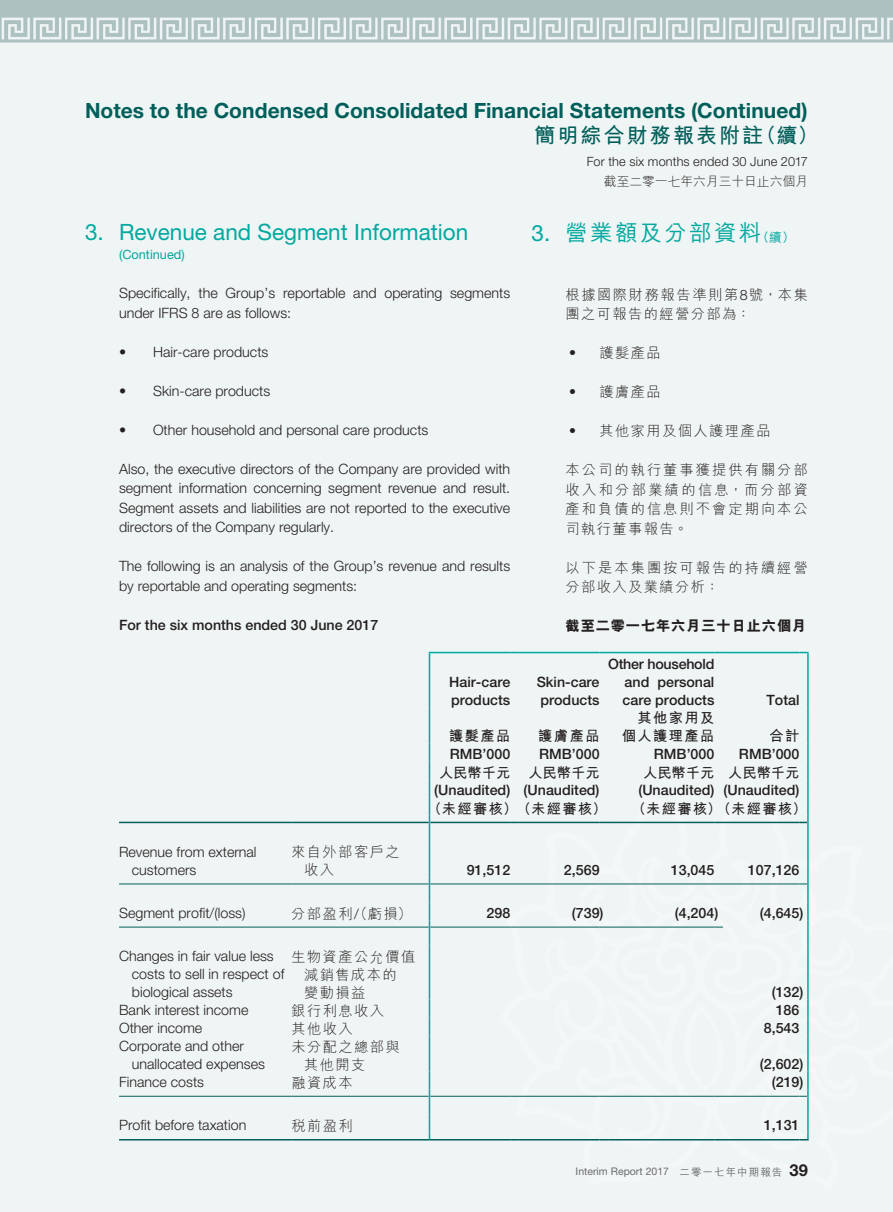
<style>
.page{position:relative;width:893px;height:1212px;background:#eff4f4}
.page>*{position:absolute;margin:0;border:0;box-sizing:border-box;transform-origin:0 0}
.t1{font:22.5px "Helvetica Neue LT Std";color:#00a99f}
.t2{font:500 22.5px "M Hei HK";letter-spacing:.1em;color:#00a99f}
.t3{font:700 21px "Helvetica Neue LT Std";letter-spacing:.005em;color:#005f5a}
.t4{font:700 21px "M Hei HK";letter-spacing:.1em;color:#005f5a}
.t5{font:300 14.25px/19.5px "Helvetica Neue LT Std";color:#231f20}
.t6{font:500 14.25px/18px "Helvetica Neue LT Std";color:#231f20}
.t7{font:300 14.25px/18px "M Hei HK";letter-spacing:.1em;color:#231f20}
.t8{font:700 14.25px/18px "M Hei HK";letter-spacing:.1em;color:#231f20;text-align:right}
.t9{font:300 14.25px/19.5px "M Hei HK";letter-spacing:.145em;color:#231f20}
.t10{font:800 14.25px "M Hei HK";letter-spacing:.06em;color:#231f20}
.t11{font:700 14.25px "M Hei HK";color:#231f20}
.t12{font:300 12.75px "Helvetica Neue LT Std";letter-spacing:.01em;color:#231f20}
.t13{font:300 12.75px "M Hei HK";color:#231f20}
.t14{font:12.75px "Helvetica Neue LT Std";color:#00a99f}
.t15{font:10.5px "Helvetica Neue LT Std";color:#6c6d70}
.s1{font-family:"Helvetica Neue LT Std";font-weight:400}
.s2{font-size:12.75px}
.s3{font-family:"Helvetica Neue LT Std"}
.s4{font-family:"M Hei HK";font-weight:500}
.s5{font-weight:700;font-size:16.5px;color:#231f20}
</style>
<div class="page">
<hr style="left:429px;top:1139px;width:81px;height:1px;background:#005f5a">
<hr style="left:519px;top:1139px;width:81px;height:1px;background:#005f5a">
<hr style="left:608px;top:1139px;width:106px;height:1px;background:#005f5a">
<hr style="left:723px;top:1139px;width:76px;height:1px;background:#005f5a">
<hr style="left:119px;top:883px;width:172px;height:1px;background:#005f5a">
<hr style="left:291px;top:883px;width:138px;height:1px;background:#005f5a">
<hr style="left:430px;top:883px;width:80px;height:1px;background:#005f5a">
<hr style="left:519px;top:883px;width:81px;height:1px;background:#005f5a">
<hr style="left:608px;top:883px;width:106px;height:1px;background:#005f5a">
<hr style="left:723px;top:883px;width:76px;height:1px;background:#005f5a">
<hr style="left:119px;top:927px;width:172px;height:1px;background:#005f5a">
<hr style="left:291px;top:927px;width:138px;height:1px;background:#005f5a">
<hr style="left:430px;top:927px;width:80px;height:1px;background:#005f5a">
<hr style="left:519px;top:927px;width:81px;height:1px;background:#005f5a">
<hr style="left:608px;top:927px;width:106px;height:1px;background:#005f5a">
<hr style="left:119px;top:1096px;width:172px;height:1px;background:#005f5a">
<hr style="left:291px;top:1096px;width:138px;height:1px;background:#005f5a">
<hr style="left:430px;top:1096px;width:80px;height:1px;background:#005f5a">
<hr style="left:519px;top:1096px;width:81px;height:1px;background:#005f5a">
<hr style="left:608px;top:1096px;width:106px;height:1px;background:#005f5a">
<hr style="left:723px;top:1096px;width:76px;height:1px;background:#005f5a">
<hr style="left:119px;top:822px;width:172px;height:1px;background:#005f5a">
<hr style="left:291px;top:822px;width:138px;height:1px;background:#005f5a">
<hr style="left:430px;top:822px;width:80px;height:1px;background:#005f5a">
<hr style="left:519px;top:822px;width:81px;height:1px;background:#005f5a">
<hr style="left:608px;top:822px;width:106px;height:1px;background:#005f5a">
<hr style="left:723px;top:822px;width:76px;height:1px;background:#005f5a">
<hr style="left:119px;top:1139px;width:172px;height:1px;background:#005f5a">
<hr style="left:291px;top:1139px;width:138px;height:1px;background:#005f5a">
<hr style="left:429px;top:652px;width:81px;height:1px;background:#00a99f">
<hr style="left:519px;top:652px;width:81px;height:1px;background:#00a99f">
<hr style="left:608px;top:652px;width:106px;height:1px;background:#00a99f">
<hr style="left:723px;top:652px;width:76px;height:1px;background:#00a99f">
<hr style="left:429px;top:653px;width:1px;height:54px;background:#00a99f">
<hr style="left:429px;top:707px;width:1px;height:36px;background:#00a99f">
<svg style="left:429px;top:743px;width:1px;height:98px"></svg>
<hr style="left:429px;top:841px;width:1px;height:36px;background:#00a99f">
<svg style="left:429px;top:877px;width:1px;height:68px"></svg>
<hr style="left:429px;top:945px;width:1px;height:54px;background:#00a99f">
<svg style="left:429px;top:999px;width:1px;height:36px"></svg>
<hr style="left:429px;top:1035px;width:1px;height:36px;background:#00a99f">
<svg style="left:429px;top:1071px;width:1px;height:68px"></svg>
<hr style="left:807px;top:653px;width:2px;height:54px;background:#00a99f">
<hr style="left:807px;top:707px;width:2px;height:36px;background:#00a99f">
<svg style="left:799px;top:743px;width:10px;height:98px"></svg>
<hr style="left:807px;top:841px;width:2px;height:36px;background:#00a99f">
<svg style="left:799px;top:877px;width:10px;height:68px"></svg>
<hr style="left:807px;top:945px;width:2px;height:54px;background:#00a99f">
<svg style="left:807px;top:999px;width:2px;height:36px"></svg>
<hr style="left:807px;top:1035px;width:2px;height:36px;background:#00a99f">
<svg style="left:799px;top:1071px;width:10px;height:69px"></svg>
<h2 class="t3" style="left:85px;top:98px;width:724px">Notes to the Condensed Consolidated Financial Statements (Continued)</h2>
<h2 class="t4" style="left:534px;top:120px;width:286px">簡明綜合財務報表附註（續）</h2>
<h1 class="t1" style="left:85px;top:218px;width:385px">3. Revenue and Segment Information</h1>
<p class="t14" style="left:119px;top:247px;width:67px">(Continued)</p>
<p class="t5" style="left:119px;top:283px;width:393px">Specifically, the Group’s reportable and operating segments under IFRS 8 are as follows:</p>
<p class="t5" style="left:119px;top:342px;width:151px">• Hair-care products</p>
<p class="t5" style="left:119px;top:381px;width:153px">• Skin-care products</p>
<p class="t5" style="left:119px;top:420px;width:311px">• Other household and personal care products</p>
<p class="t5" style="left:119px;top:459px;width:393px;text-align:justify">Also, the executive directors of the Company are provided with segment information concerning segment revenue and result.<br>Segment assets and liabilities are not reported to the executive directors of the Company regularly.</p>
<p class="t5" style="left:119px;top:556px;width:393px">The following is an analysis of the Group’s revenue and results by reportable and operating segments:</p>
<p class="t6" style="left:119px;top:616px;width:261px">For the six months ended 30 June 2017</p>
<p class="t12" style="left:587px;top:153px;width:223px">For the six months ended 30 June 2017</p>
<p class="t13" style="left:604px;top:175px;width:205px">截至二零一七年六月三十日止六個月</p>
<h1 class="t2" style="left:531px;top:217px;width:265px"><span class="s1">3.</span> 營業額及分部資料<span class="s2">（續）</span></h1>
<p class="t7" style="left:566px;top:285px;width:244px;line-height:19.5px">根據國際財務報告準則第<span class="s3">8</span>號，本集團之可報告的經營分部為：</p>
<p class="t7" style="left:566px;top:344px;width:97px">• 護髮產品</p>
<p class="t7" style="left:566px;top:383px;width:97px">• 護膚產品</p>
<p class="t7" style="left:566px;top:422px;width:207px">• 其他家用及個人護理產品</p>
<p class="t7" style="left:566px;top:460px;width:244px;line-height:19.5px;text-align:justify">本公司的執行董事獲提供有關分部收入和分部業績的信息，而分部資產和負債的信息則不會定期向本公司執行董事報告。</p>
<p class="t9" style="left:566px;top:557px;width:244px">以下是本集團按可報告的持續經營分部收入及業績分析：</p>
<p class="t10" style="left:566px;top:619px;width:242px">截至二零一七年六月三十日止六個月</p>
<p class="t6" style="left:449px;top:673px;width:62px">Hair-care products</p>
<p class="t6" style="left:537px;top:673px;width:64px">Skin-care products</p>
<p class="t8" style="left:449px;top:726px;width:63px">護髮產品</p>
<p class="t8" style="left:538px;top:726px;width:63px">護膚產品</p>
<p class="t6" style="left:622px;top:655px;width:93px;text-align:justify;text-indent:-14px">Other household and personal care products</p>
<p class="t8" style="left:622px;top:708px;width:94px">其他家用及個人護理產品</p>
<p class="t6" style="left:766px;top:691px;width:35px">Total</p>
<p class="t8" style="left:769px;top:726px;width:31px">合計</p>
<p class="t5" style="left:132px;top:842px;width:126px;line-height:18px;text-indent:-13px">Revenue from external customers</p>
<p class="t7" style="left:304px;top:843px;width:97px;text-indent:-13px">來自外部客戶之收入</p>
<p class="t6" style="left:450px;top:745px;width:62px">RMB’000</p>
<p class="t6" style="left:539px;top:745px;width:62px">RMB’000</p>
<p class="t6" style="left:654px;top:745px;width:62px">RMB’000</p>
<p class="t6" style="left:739px;top:745px;width:62px">RMB’000</p>
<p class="t8" style="left:439px;top:762px;width:73px">人民幣千元</p>
<p class="t8" style="left:528px;top:762px;width:73px">人民幣千元</p>
<p class="t11" style="left:643px;top:762px;width:158px">人民幣千元 人民幣千元</p>
<p class="t6" style="left:434px;top:781px;width:167px">(Unaudited) (Unaudited)</p>
<p class="t6" style="left:638px;top:781px;width:163px">(Unaudited) (Unaudited)</p>
<p class="t8" style="left:428px;top:798px;width:181px">（未經審核）（未經審核）</p>
<p class="t8" style="left:632px;top:798px;width:176px">（未經審核）（未經審核）</p>
<p class="t6" style="left:467px;top:860px;width:45px">91,512</p>
<p class="t6" style="left:564px;top:860px;width:37px">2,569</p>
<p class="t6" style="left:671px;top:860px;width:45px">13,045</p>
<p class="t6" style="left:748px;top:860px;width:53px">107,126</p>
<p class="t5" style="left:119px;top:903px;width:128px">Segment profit/(loss)</p>
<p class="t7" style="left:291px;top:904px;width:122px">分部盈利（虧損）</p>
<p class="t5" style="left:354px;top:903px;width:6px">/</p>
<p class="t6" style="left:486px;top:904px;width:25px">298</p>
<p class="t6" style="left:572px;top:904px;width:33px">(739)</p>
<p class="t6" style="left:675px;top:904px;width:45px">(4,204)</p>
<p class="t6" style="left:760px;top:904px;width:45px">(4,645)</p>
<p class="t5" style="left:132px;top:947px;width:154px;line-height:18px;text-indent:-13px">Changes in fair value less costs to sell in respect of biological assets</p>
<p class="t7" style="left:304px;top:947px;width:113px;text-indent:-13px">生物資產公允價值減銷售成本的<br>變動損益</p>
<p class="t6" style="left:772px;top:983px;width:33px">(132)</p>
<p class="t5" style="left:119px;top:1000px;width:131px">Bank interest income</p>
<p class="t7" style="left:291px;top:1001px;width:94px">銀行利息收入</p>
<p class="t6" style="left:776px;top:1001px;width:25px">186</p>
<p class="t5" style="left:119px;top:1018px;width:85px">Other income</p>
<p class="t7" style="left:291px;top:1019px;width:63px">其他收入</p>
<p class="t6" style="left:764px;top:1019px;width:37px">8,543</p>
<p class="t5" style="left:132px;top:1037px;width:135px;line-height:18px;text-indent:-13px">Corporate and other unallocated expenses</p>
<p class="t7" style="left:304px;top:1037px;width:97px;text-indent:-13px">未分配之總部與其他開支</p>
<p class="t6" style="left:760px;top:1055px;width:45px">(2,602)</p>
<p class="t5" style="left:119px;top:1072px;width:86px">Finance costs</p>
<p class="t7" style="left:291px;top:1073px;width:63px">融資成本</p>
<p class="t6" style="left:772px;top:1073px;width:33px">(219)</p>
<p class="t5" style="left:119px;top:1115px;width:129px">Profit before taxation</p>
<p class="t7" style="left:291px;top:1116px;width:63px">稅前盈利</p>
<p class="t6" style="left:764px;top:1116px;width:37px">1,131</p>
<p class="t15" style="left:576px;top:1165px;width:234px">Interim Report 2017 <span class="s4">二零一七年中期報告</span> <span class="s5">39</span></p>
</div>
